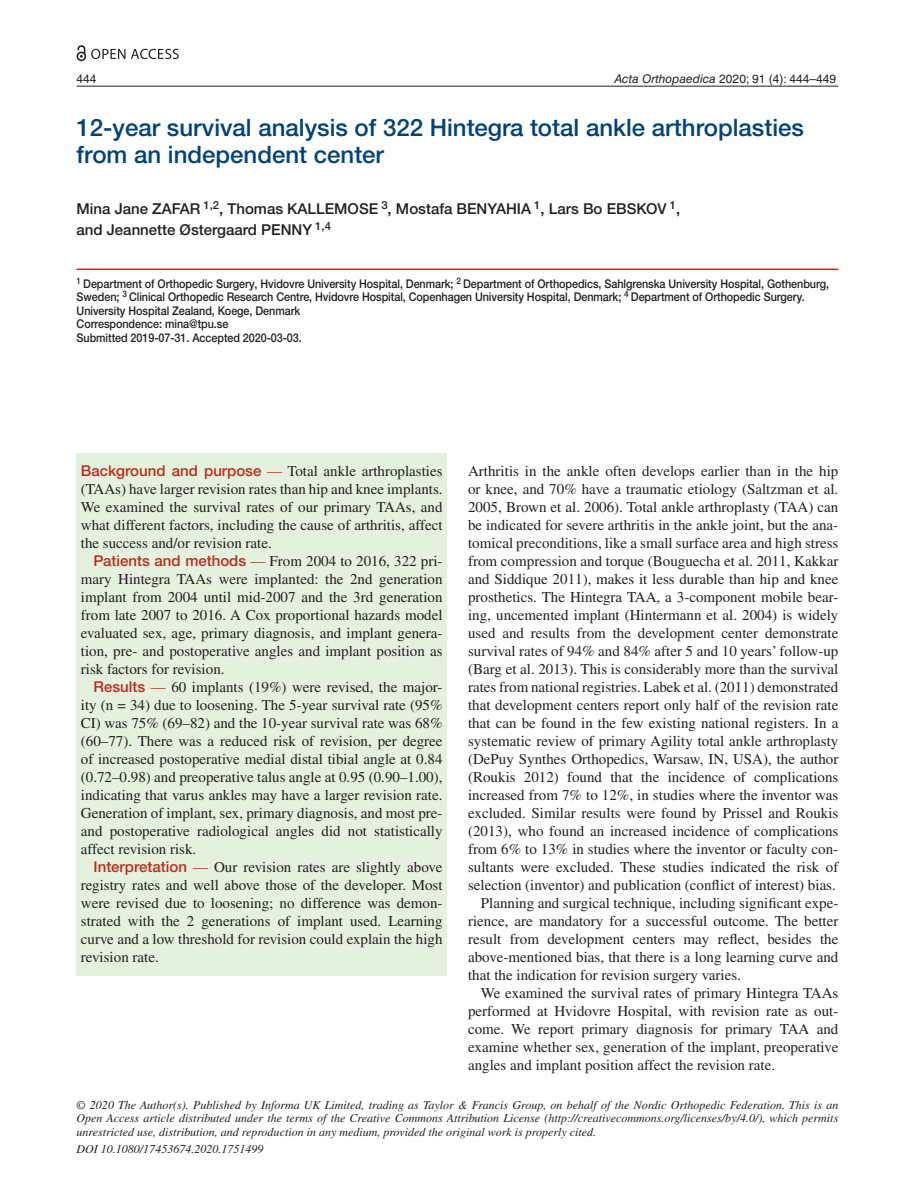
<style>
.page{position:relative;width:915px;height:1191px;background:#fff}
.page>*{position:absolute;margin:0;border:0;box-sizing:border-box;transform-origin:0 0}
.t1{font:500 24px/27px "Helvetica Neue LTW1 G";color:#004279}
.t2{font:15px/18px "Times";color:#231f20;text-align:justify}
.t3{font:500 15px/21px "Helvetica Neue LTW1 G";color:#231f20}
.t4{font:italic 12px/13.5px "Times";color:#231f20;text-align:justify}
.t5{font:500 12px/13.5px "Helvetica Neue LTW1 G";letter-spacing:-.005em;color:#231f20;scale:.9 1}
.t6{font:12px "Helvetica LT Std";color:#231f20}
.s1{font-style:italic}
.s2{font-family:"Helvetica Neue LTW1 G";font-weight:500;color:#bc2e18}
.s3{color:#bc2e18}
</style>
<div class="page">
<hr style="left:77px;top:86px;width:761px;height:1px;background:#231f20">
<div style="left:77px;top:453px;width:369px;height:522px;background:#e4f1de"></div>
<hr style="left:77px;top:268px;width:761px;height:2px;background:#bc2e18">
<svg style="left:77px;top:45px;width:48px;height:16px"></svg>
<svg style="left:131px;top:49px;width:48px;height:10px"></svg>
<p class="t6" style="left:77px;top:72px;width:22px">444</p>
<p class="t6" style="left:614px;top:72px;width:223px"><span class="s1">Acta Orthopaedica</span> 2020; 91 (4): 444–449</p>
<h1 class="t1" style="left:77px;top:114px;width:728px">12-year survival analysis of 322 Hintegra total ankle arthroplasties from an independent center</h1>
<p class="t3" style="left:77px;top:198px;width:605px">Mina Jane ZAFAR <sup>1,2</sup>, Thomas KALLEMOSE <sup>3</sup>, Mostafa BENYAHIA <sup>1</sup>, Lars Bo EBSKOV <sup>1</sup>, and Jeannette Østergaard PENNY <sup>1,4</sup></p>
<p class="t5" style="left:77px;top:277px;width:837px"><sup>1</sup> Department of Orthopedic Surgery, Hvidovre University Hospital, Denmark; <sup>2</sup> Department of Orthopedics, Sahlgrenska University Hospital, Gothenburg, Sweden; <sup>3</sup> Clinical Orthopedic Research Centre, Hvidovre Hospital, Copenhagen University Hospital, Denmark; <sup>4</sup> Department of Orthopedic Surgery.<br>University Hospital Zealand, Koege, Denmark<br>Correspondence: mina@tpu.se<br>Submitted 2019-07-31. Accepted 2020-03-03.</p>
<p class="t2" style="left:81px;top:461px;width:363px"><span class="s2">Background and purpose</span> <span class="s3">—</span> Total ankle arthroplasties (TAAs) have larger revision rates than hip and knee implants.<br>We examined the survival rates of our primary TAAs, and what different factors, including the cause of arthritis, affect the success and/or revision rate.</p>
<p class="t2" style="left:81px;top:551px;width:363px;text-indent:13px"><span class="s2">Patients and methods</span> <span class="s3">—</span> From 2004 to 2016, 322 pri&shy;mary Hintegra TAAs were implanted: the 2nd generation implant from 2004 until mid-2007 and the 3rd generation from late 2007 to 2016. A Cox proportional hazards model evaluated sex, age, primary diagnosis, and implant genera&shy;tion, pre- and postoperative angles and implant position as risk factors for revision.</p>
<p class="t2" style="left:81px;top:677px;width:363px;text-indent:13px"><span class="s2">Results</span> <span class="s3">—</span> 60 implants (19%) were revised, the major&shy;ity (n = 34) due to loosening. The 5-year survival rate (95% CI) was 75% (69–82) and the 10-year survival rate was 68% (60–77). There was a reduced risk of revision, per degree of increased postoperative medial distal tibial angle at 0.84 (0.72–0.98) and preoperative talus angle at 0.95 (0.90–1.00), indicating that varus ankles may have a larger revision rate.<br>Generation of implant, sex, primary diagnosis, and most pre&shy;and postoperative radiological angles did not statistically affect revision risk.</p>
<p class="t2" style="left:81px;top:857px;width:363px;text-indent:13px"><span class="s2">Interpretation</span> <span class="s3">—</span> Our revision rates are slightly above registry rates and well above those of the developer. Most were revised due to loosening; no difference was demon&shy;strated with the 2 generations of implant used. Learning curve and a low threshold for revision could explain the high revision rate.</p>
<p class="t2" style="left:468px;top:461px;width:371px">Arthritis in the ankle often develops earlier than in the hip</p>
<p class="t2" style="left:468px;top:479px;width:371px">or knee, and 70% have a traumatic etiology (Saltzman et al.</p>
<p class="t2" style="left:468px;top:497px;width:371px">2005, Brown et al. 2006). Total ankle arthroplasty (TAA) can</p>
<p class="t2" style="left:468px;top:515px;width:371px">be indicated for severe arthritis in the ankle joint, but the ana-</p>
<p class="t2" style="left:468px;top:533px;width:371px">tomical preconditions, like a small surface area and high stress</p>
<p class="t2" style="left:468px;top:551px;width:371px">from compression and torque (Bouguecha et al. 2011, Kakkar</p>
<p class="t2" style="left:468px;top:569px;width:371px">and Siddique 2011), makes it less durable than hip and knee</p>
<p class="t2" style="left:468px;top:587px;width:371px">prosthetics. The Hintegra TAA, a 3-component mobile bear-</p>
<p class="t2" style="left:468px;top:605px;width:371px">ing, uncemented implant (Hintermann et al. 2004) is widely</p>
<p class="t2" style="left:468px;top:623px;width:371px">used and results from the development center demonstrate</p>
<p class="t2" style="left:468px;top:641px;width:371px">survival rates of 94% and 84% after 5 and 10 years’ follow-up</p>
<p class="t2" style="left:468px;top:659px;width:371px">(Barg et al. 2013). This is considerably more than the survival</p>
<p class="t2" style="left:468px;top:677px;width:371px">rates from national registries. Labek et al. (2011) demonstrated</p>
<p class="t2" style="left:468px;top:695px;width:371px">that development centers report only half of the revision rate</p>
<p class="t2" style="left:468px;top:713px;width:371px">that can be found in the few existing national registers. In a</p>
<p class="t2" style="left:468px;top:731px;width:371px">systematic review of primary Agility total ankle arthroplasty</p>
<p class="t2" style="left:468px;top:749px;width:371px">(DePuy Synthes Orthopedics, Warsaw, IN, USA), the author</p>
<p class="t2" style="left:468px;top:767px;width:371px">(Roukis 2012) found that the incidence of complications</p>
<p class="t2" style="left:468px;top:785px;width:371px">increased from 7% to 12%, in studies where the inventor was</p>
<p class="t2" style="left:468px;top:803px;width:371px">excluded. Similar results were found by Prissel and Roukis</p>
<p class="t2" style="left:468px;top:821px;width:371px">(2013), who found an increased incidence of complications</p>
<p class="t2" style="left:468px;top:839px;width:371px">from 6% to 13% in studies where the inventor or faculty con-</p>
<p class="t2" style="left:468px;top:857px;width:371px">sultants were excluded. These studies indicated the risk of</p>
<p class="t2" style="left:468px;top:875px;width:369px">selection (inventor) and publication (conflict of interest) bias.</p>
<p class="t2" style="left:480px;top:893px;width:359px">Planning and surgical technique, including significant expe-</p>
<p class="t2" style="left:468px;top:911px;width:371px">rience, are mandatory for a successful outcome. The better</p>
<p class="t2" style="left:468px;top:929px;width:371px">result from development centers may reflect, besides the</p>
<p class="t2" style="left:468px;top:947px;width:371px">above-mentioned bias, that there is a long learning curve and</p>
<p class="t2" style="left:468px;top:965px;width:274px">that the indication for revision surgery varies.</p>
<p class="t2" style="left:480px;top:983px;width:359px">We examined the survival rates of primary Hintegra TAAs</p>
<p class="t2" style="left:468px;top:1001px;width:371px">performed at Hvidovre Hospital, with revision rate as out-</p>
<p class="t2" style="left:468px;top:1019px;width:371px">come. We report primary diagnosis for primary TAA and</p>
<p class="t2" style="left:468px;top:1037px;width:371px">examine whether sex, generation of the implant, preoperative</p>
<p class="t2" style="left:468px;top:1055px;width:308px">angles and implant position affect the revision rate.</p>
<p class="t4" style="left:77px;top:1098px;width:763px">© 2020 The Author(s). Published by Informa UK Limited, trading as Taylor &amp; Francis Group, on behalf of the Nordic Orthopedic Federation. This is an Open Access article distributed under the terms of the Creative Commons Attribution License (http://creativecommons.org/licenses/by/4.0/), which permits unrestricted use, distribution, and reproduction in any medium, provided the original work is properly cited.</p>
<p class="t4" style="left:77px;top:1142px;width:188px">DOI 10.1080/17453674.2020.1751499</p>
</div>
